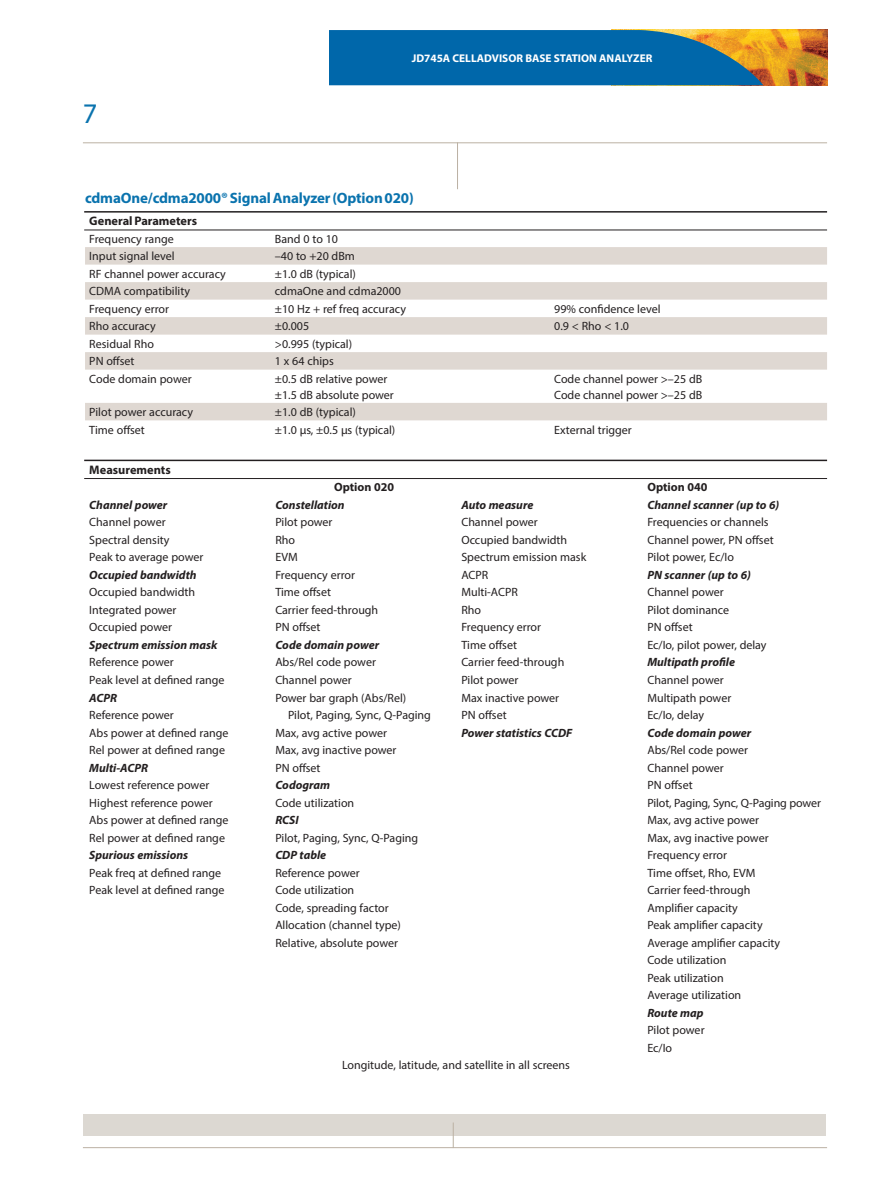
<style>
.page{position:relative;width:893px;height:1188px;background:#fff}
.page>*{position:absolute;margin:0;border:0;box-sizing:border-box;transform-origin:0 0}
.t1{font:28.5px "Myriad Pro";color:#0a73ae}
.t2{font:700 15px "Myriad Pro";letter-spacing:-.01em;color:#0a73ae}
.t3{font:700 12.3px "Myriad Pro";color:#231f20}
.t4{font:12px/17.5px "Myriad Pro";color:#231f20}
.t5{font:italic 700 12px "Myriad Pro";color:#231f20}
.t6{font:700 12px "Myriad Pro";color:#231f20}
.t7{font:700 11.25px "Myriad Pro";color:#fff}
</style>
<div class="page">
<img style="left:763px;top:30px;width:64px;height:55px">
<svg style="left:330px;top:30px;width:433px;height:55px;background:#156c9e"></svg>
<hr style="left:83px;top:142px;width:744px;height:1px;background:#bbb1a3">
<div style="left:83px;top:1114px;width:743px;height:21px;background:#dcd8d2"></div>
<hr style="left:83px;top:1147px;width:744px;height:1px;background:#bbb1a3">
<svg style="left:453px;top:1123px;width:1px;height:24px"></svg>
<hr style="left:457px;top:142px;width:1px;height:47px;background:#bbb1a3">
<svg style="left:85px;top:247px;width:742px;height:173px"></svg>
<hr style="left:84px;top:211px;width:743px;height:2px;background:#231f20">
<hr style="left:84px;top:230px;width:743px;height:1px;background:#231f20">
<hr style="left:84px;top:460px;width:743px;height:1px;background:#231f20">
<hr style="left:84px;top:478px;width:743px;height:1px;background:#231f20">
<h1 class="t1" style="left:83px;top:96px;width:16px">7</h1>
<p class="t7" style="left:412px;top:50px;width:242px">JD745A CELLADVISOR BASE STATION ANALYZER</p>
<p class="t2" style="left:85px;top:188px;width:330px">cdmaOne/cdma2000® Signal Analyzer (Option 020)</p>
<p class="t3" style="left:89px;top:213px;width:109px">General Parameters</p>
<p class="t4" style="left:89px;top:230px;width:86px">Frequency range</p>
<p class="t4" style="left:275px;top:230px;width:65px">Band 0 to 10</p>
<p class="t4" style="left:89px;top:247px;width:87px">Input signal level</p>
<p class="t4" style="left:275px;top:247px;width:81px">–40 to +20 dBm</p>
<p class="t4" style="left:89px;top:265px;width:138px">RF channel power accuracy</p>
<p class="t4" style="left:275px;top:265px;width:82px">±1.0 dB (typical)</p>
<p class="t4" style="left:89px;top:282px;width:102px">CDMA compatibility</p>
<p class="t4" style="left:275px;top:282px;width:128px">cdmaOne and cdma2000</p>
<p class="t4" style="left:89px;top:300px;width:81px">Frequency error</p>
<p class="t4" style="left:275px;top:300px;width:133px">±10 Hz + ref freq accuracy</p>
<p class="t4" style="left:554px;top:300px;width:108px">99% confidence level</p>
<p class="t4" style="left:89px;top:317px;width:68px">Rho accuracy</p>
<p class="t4" style="left:275px;top:317px;width:36px">±0.005</p>
<p class="t4" style="left:554px;top:317px;width:76px">0.9 &lt; Rho &lt; 1.0</p>
<p class="t4" style="left:89px;top:335px;width:66px">Residual Rho</p>
<p class="t4" style="left:275px;top:335px;width:79px">&gt;0.995 (typical)</p>
<p class="t4" style="left:89px;top:352px;width:47px">PN offset</p>
<p class="t4" style="left:275px;top:352px;width:60px">1 x 64 chips</p>
<p class="t4" style="left:89px;top:370px;width:104px">Code domain power</p>
<p class="t4" style="left:275px;top:371px;width:120px;line-height:15.8px">±0.5 dB relative power ±1.5 dB absolute power</p>
<p class="t4" style="left:554px;top:371px;width:150px;line-height:15.8px">Code channel power &gt;–25 dB<br>Code channel power &gt;–25 dB</p>
<p class="t4" style="left:89px;top:403px;width:105px">Pilot power accuracy</p>
<p class="t4" style="left:275px;top:403px;width:82px">±1.0 dB (typical)</p>
<p class="t4" style="left:89px;top:421px;width:57px">Time offset</p>
<p class="t4" style="left:275px;top:421px;width:122px">±1.0 μs, ±0.5 μs (typical)</p>
<p class="t4" style="left:554px;top:421px;width:79px">External trigger</p>
<p class="t3" style="left:89px;top:462px;width:83px">Measurements</p>
<p class="t6" style="left:334px;top:480px;width:62px">Option 020</p>
<p class="t6" style="left:647px;top:480px;width:62px">Option 040</p>
<p class="t5" style="left:89px;top:497px;width:80px">Channel power</p>
<p class="t5" style="left:275px;top:497px;width:71px">Constellation</p>
<p class="t5" style="left:461px;top:497px;width:74px">Auto measure</p>
<p class="t5" style="left:647px;top:497px;width:133px">Channel scanner (up to 6)</p>
<p class="t4" style="left:89px;top:513px;width:78px">Channel power</p>
<p class="t4" style="left:275px;top:513px;width:59px">Pilot power</p>
<p class="t4" style="left:461px;top:513px;width:78px">Channel power</p>
<p class="t4" style="left:647px;top:513px;width:123px">Frequencies or channels</p>
<p class="t4" style="left:89px;top:531px;width:82px">Spectral density</p>
<p class="t4" style="left:275px;top:531px;width:21px">Rho</p>
<p class="t4" style="left:461px;top:531px;width:107px">Occupied bandwidth</p>
<p class="t4" style="left:647px;top:531px;width:128px">Channel power, PN offset</p>
<p class="t4" style="left:89px;top:548px;width:116px">Peak to average power</p>
<p class="t4" style="left:275px;top:548px;width:24px">EVM</p>
<p class="t4" style="left:461px;top:548px;width:126px">Spectrum emission mask</p>
<p class="t4" style="left:647px;top:548px;width:88px">Pilot power, Ec/Io</p>
<p class="t5" style="left:89px;top:567px;width:109px">Occupied bandwidth</p>
<p class="t4" style="left:275px;top:566px;width:81px">Frequency error</p>
<p class="t4" style="left:461px;top:566px;width:28px">ACPR</p>
<p class="t5" style="left:647px;top:567px;width:105px">PN scanner (up to 6)</p>
<p class="t4" style="left:89px;top:583px;width:107px">Occupied bandwidth</p>
<p class="t4" style="left:275px;top:583px;width:57px">Time offset</p>
<p class="t4" style="left:461px;top:583px;width:58px">Multi-ACPR</p>
<p class="t4" style="left:647px;top:583px;width:78px">Channel power</p>
<p class="t4" style="left:89px;top:601px;width:89px">Integrated power</p>
<p class="t4" style="left:275px;top:601px;width:104px">Carrier feed-through</p>
<p class="t4" style="left:461px;top:601px;width:21px">Rho</p>
<p class="t4" style="left:647px;top:601px;width:83px">Pilot dominance</p>
<p class="t4" style="left:89px;top:618px;width:84px">Occupied power</p>
<p class="t4" style="left:275px;top:618px;width:47px">PN offset</p>
<p class="t4" style="left:461px;top:618px;width:81px">Frequency error</p>
<p class="t4" style="left:647px;top:618px;width:47px">PN offset</p>
<p class="t5" style="left:89px;top:637px;width:130px">Spectrum emission mask</p>
<p class="t5" style="left:275px;top:637px;width:105px">Code domain power</p>
<p class="t4" style="left:461px;top:636px;width:57px">Time offset</p>
<p class="t4" style="left:647px;top:636px;width:121px">Ec/Io, pilot power, delay</p>
<p class="t4" style="left:89px;top:654px;width:86px">Reference power</p>
<p class="t4" style="left:275px;top:654px;width:102px">Abs/Rel code power</p>
<p class="t4" style="left:461px;top:654px;width:104px">Carrier feed-through</p>
<p class="t5" style="left:647px;top:655px;width:89px">Multipath profile</p>
<p class="t4" style="left:89px;top:671px;width:137px">Peak level at defined range</p>
<p class="t4" style="left:275px;top:671px;width:78px">Channel power</p>
<p class="t4" style="left:461px;top:671px;width:59px">Pilot power</p>
<p class="t4" style="left:647px;top:671px;width:78px">Channel power</p>
<p class="t5" style="left:89px;top:690px;width:29px">ACPR</p>
<p class="t4" style="left:275px;top:689px;width:132px">Power bar graph (Abs/Rel)</p>
<p class="t4" style="left:461px;top:689px;width:99px">Max inactive power</p>
<p class="t4" style="left:647px;top:689px;width:85px">Multipath power</p>
<p class="t4" style="left:89px;top:706px;width:86px">Reference power</p>
<p class="t4" style="left:288px;top:706px;width:144px">Pilot, Paging, Sync, Q-Paging</p>
<p class="t4" style="left:461px;top:706px;width:47px">PN offset</p>
<p class="t4" style="left:647px;top:706px;width:58px">Ec/Io, delay</p>
<p class="t4" style="left:89px;top:724px;width:141px">Abs power at defined range</p>
<p class="t4" style="left:275px;top:724px;width:113px">Max, avg active power</p>
<p class="t5" style="left:461px;top:725px;width:112px">Power statistics CCDF</p>
<p class="t5" style="left:647px;top:725px;width:105px">Code domain power</p>
<p class="t4" style="left:89px;top:741px;width:137px">Rel power at defined range</p>
<p class="t4" style="left:275px;top:741px;width:123px">Max, avg inactive power</p>
<p class="t4" style="left:647px;top:741px;width:102px">Abs/Rel code power</p>
<p class="t5" style="left:89px;top:760px;width:60px">Multi-ACPR</p>
<p class="t4" style="left:275px;top:759px;width:47px">PN offset</p>
<p class="t4" style="left:647px;top:759px;width:78px">Channel power</p>
<p class="t4" style="left:89px;top:776px;width:121px">Lowest reference power</p>
<p class="t5" style="left:275px;top:777px;width:56px">Codogram</p>
<p class="t4" style="left:647px;top:776px;width:47px">PN offset</p>
<p class="t4" style="left:89px;top:794px;width:125px">Highest reference power</p>
<p class="t4" style="left:275px;top:794px;width:80px">Code utilization</p>
<p class="t4" style="left:647px;top:794px;width:175px">Pilot, Paging, Sync, Q-Paging power</p>
<p class="t4" style="left:89px;top:811px;width:141px">Abs power at defined range</p>
<p class="t5" style="left:275px;top:812px;width:25px">RCSI</p>
<p class="t4" style="left:647px;top:811px;width:113px">Max, avg active power</p>
<p class="t4" style="left:89px;top:829px;width:137px">Rel power at defined range</p>
<p class="t4" style="left:275px;top:829px;width:144px">Pilot, Paging, Sync, Q-Paging</p>
<p class="t4" style="left:647px;top:829px;width:123px">Max, avg inactive power</p>
<p class="t5" style="left:89px;top:847px;width:100px">Spurious emissions</p>
<p class="t5" style="left:275px;top:847px;width:52px">CDP table</p>
<p class="t4" style="left:647px;top:846px;width:81px">Frequency error</p>
<p class="t4" style="left:89px;top:864px;width:133px">Peak freq at defined range</p>
<p class="t4" style="left:275px;top:864px;width:86px">Reference power</p>
<p class="t4" style="left:647px;top:864px;width:110px">Time offset, Rho, EVM</p>
<p class="t4" style="left:89px;top:881px;width:137px">Peak level at defined range</p>
<p class="t4" style="left:275px;top:881px;width:80px">Code utilization</p>
<p class="t4" style="left:647px;top:881px;width:104px">Carrier feed-through</p>
<p class="t4" style="left:275px;top:899px;width:115px">Code, spreading factor</p>
<p class="t4" style="left:647px;top:899px;width:92px">Amplifier capacity</p>
<p class="t4" style="left:275px;top:916px;width:127px">Allocation (channel type)</p>
<p class="t4" style="left:647px;top:916px;width:117px">Peak amplifier capacity</p>
<p class="t4" style="left:275px;top:934px;width:124px">Relative, absolute power</p>
<p class="t4" style="left:647px;top:934px;width:134px">Average amplifier capacity<br>Code utilization<br>Peak utilization<br>Average utilization</p>
<p class="t5" style="left:647px;top:1005px;width:58px">Route map</p>
<p class="t4" style="left:647px;top:1021px;width:59px">Pilot power<br>Ec/Io</p>
<p class="t4" style="left:342px;top:1056px;width:229px">Longitude, latitude, and satellite in all screens</p>
</div>
